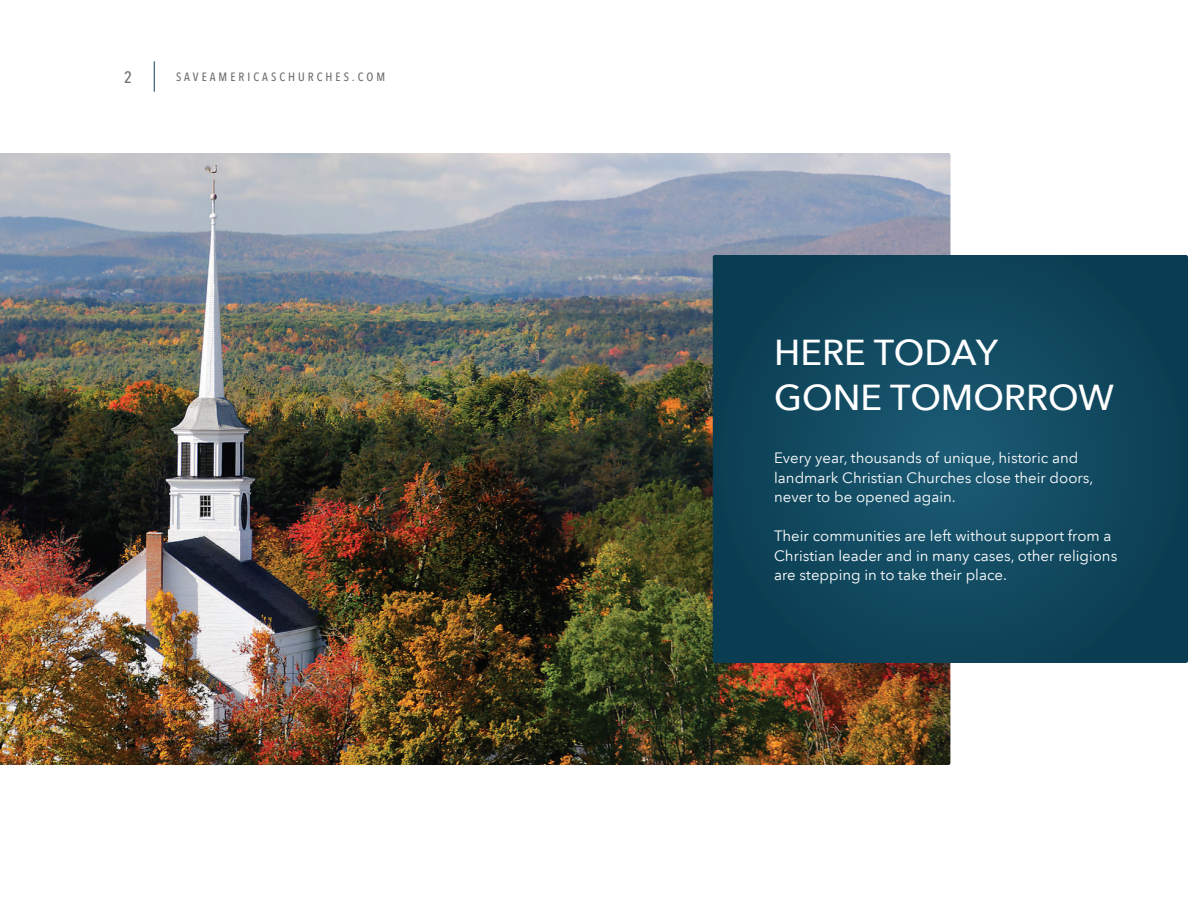
<style>
.page{position:relative;width:1188px;height:918px;background:#fff}
.page>*{position:absolute;margin:0;border:0;box-sizing:border-box;transform-origin:0 0}
.t1{font:500 36px/45px "Avenir Next LT Com";color:#fff}
.t2{font:500 condensed 16.5px "Avenir Next LT Com";color:#6c6d70}
.t3{font:15px/19.5px "Avenir Next LT Com";color:#fff}
.t4{font:500 condensed 12px "Avenir Next LT Com";letter-spacing:.25em;color:#6c6d70}
</style>
<div class="page">
<img style="left:0;top:153px;width:950px;height:612px">
<svg style="left:713px;top:255px;width:474px;height:408px;background:#10465c"></svg>
<svg style="left:1187px;top:255px;width:1px;height:408px"></svg>
<svg style="left:154px;top:62px;width:1px;height:29px"></svg>
<p class="t2" style="left:124px;top:67px;width:9px">2</p>
<p class="t4" style="left:176px;top:70px;width:211px">SAVEAMERICASCHURCHES.COM</p>
<h1 class="t1" style="left:774px;top:330px;width:341px">H ERE TODAY<br>GONE TOMORROW</h1>
<p class="t3" style="left:774px;top:448px;width:321px">Every year, thousands of unique, historic and landmark Christian Churches close their doors, never to be opened again.</p>
<p class="t3" style="left:774px;top:526px;width:345px">Their communities are left without support from a<br>Christian leader and in many cases, other religions are stepping in to take their place.</p>
</div>
